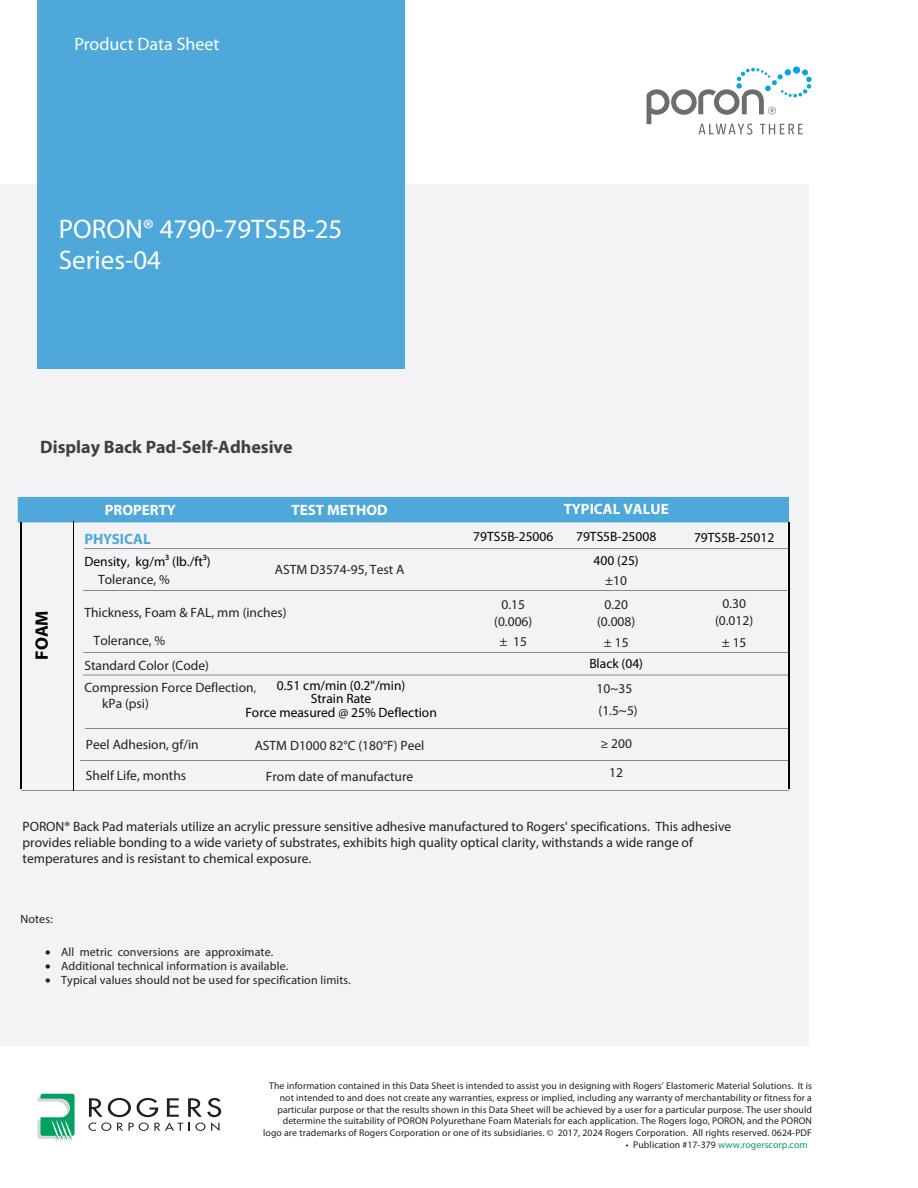
<style>
.page{position:relative;width:918px;height:1188px;background:#fff}
.page>*{position:absolute;margin:0;border:0;box-sizing:border-box;transform-origin:0 0}
.t1{font:27px/31.2px "Myriad Pro";color:#fff}
.t2{font:700 18px "Myriad Pro";color:#404040}
.t3{font:18px "Myriad Pro";color:#fff}
.t4{font:700 18px "Myriad Pro";color:#000}
.t5{font:700 15px "Myriad Pro";color:#fff}
.t6{font:700 15px "Myriad Pro";color:#4ea8da}
.t7{font:13.5px/17.4px "Myriad Pro";color:#231f20;text-align:center}
.t8{font:13.5px/16.2px "Myriad Pro";color:#221e1f}
.t9{font:13.5px/13.5px "Myriad Pro";color:#000;text-align:center}
.t10{font:12px "Myriad Pro";letter-spacing:.01em;color:#231f20}
.t11{font:9.75px/11.7px "Myriad Pro";letter-spacing:.01em;color:#231f20;text-align:right}
.s1{font-size:12px}
.s2{color:#009b67}
</style>
<div class="page">
<div style="left:0;top:184px;width:808px;height:862px;background:#f3f3f5"></div>
<div style="left:37px;top:0;width:368px;height:368px;background:#4ea8da"></div>
<svg style="left:647px;top:67px;width:165px;height:68px"></svg>
<svg style="left:37px;top:1094px;width:38px;height:49px"></svg>
<svg style="left:88px;top:1098px;width:133px;height:33px"></svg>
<div style="left:18px;top:497px;width:771px;height:25px;background:#4ea8da"></div>
<hr style="left:84px;top:548px;width:704px;height:1px;background:#231f20">
<hr style="left:85px;top:728px;width:703px;height:1px;background:#231f20">
<hr style="left:83px;top:675px;width:705px;height:1px;background:#231f20">
<hr style="left:83px;top:652px;width:706px;height:1px;background:#231f20">
<hr style="left:83px;top:590px;width:704px;height:1px;background:#231f20">
<hr style="left:80px;top:760px;width:709px;height:1px;background:#231f20">
<hr style="left:21px;top:790px;width:768px;height:1px;background:#231f20">
<hr style="left:20px;top:523px;width:1px;height:266px;background:#000">
<hr style="left:73px;top:522px;width:1px;height:33px;background:#000">
<hr style="left:73px;top:556px;width:1px;height:51px;background:#000">
<hr style="left:73px;top:607px;width:1px;height:52px;background:#000">
<hr style="left:73px;top:660px;width:1px;height:93px;background:#000">
<hr style="left:73px;top:747px;width:1px;height:43px;background:#000">
<hr style="left:789px;top:523px;width:1px;height:266px;background:#000">
<h2 class="t3" style="left:75px;top:33px;width:146px">Product Data Sheet</h2>
<h1 class="t1" style="left:59px;top:213px;width:285px">PORON® 4790-79TS5B-25<br>Series-04</h1>
<h2 class="t2" style="left:40px;top:435px;width:254px">Display Back Pad-Self-Adhesive</h2>
<h2 class="t4" style="left:30px;top:660px;width:51px;rotate:-90deg">FOAM</h2>
<h3 class="t5" style="left:105px;top:500px;width:73px">PROPERTY</h3>
<h3 class="t5" style="left:292px;top:500px;width:98px">TEST METHOD</h3>
<h3 class="t5" style="left:564px;top:499px;width:106px">TYPICAL VALUE</h3>
<h3 class="t6" style="left:84px;top:529px;width:68px">PHYSICAL</h3>
<h3 class="t7" style="left:275px;top:561px;width:131px">ASTM D3574-95, Test A</h3>
<h3 class="t7" style="left:98px;top:571px;width:73px">Tolerance, %</h3>
<h3 class="t7" style="left:84px;top:603px;width:204px">Thickness, Foam &amp; FAL, mm (inches)</h3>
<h3 class="t9" style="left:473px;top:530px;width:82px">79TS5B-25006</h3>
<h3 class="t9" style="left:576px;top:530px;width:82px">79TS5B-25008</h3>
<h3 class="t9" style="left:694px;top:531px;width:82px">79TS5B-25012</h3>
<h3 class="t9" style="left:84px;top:554px;width:128px">Density, kg/m³ (lb./ft³)</h3>
<h3 class="t9" style="left:594px;top:553px;width:47px">400 (25)</h3>
<h3 class="t7" style="left:605px;top:572px;width:23px">±10</h3>
<h3 class="t7" style="left:494px;top:595px;width:40px">0.15 (0.006)</h3>
<h3 class="t7" style="left:597px;top:595px;width:40px">0.20 (0.008)</h3>
<h3 class="t7" style="left:715px;top:594px;width:40px">0.30 (0.012)</h3>
<h3 class="t7" style="left:500px;top:633px;width:29px">± 15</h3>
<h3 class="t7" style="left:722px;top:633px;width:26px">± 15</h3>
<h3 class="t7" style="left:94px;top:632px;width:73px">Tolerance, %</h3>
<h3 class="t7" style="left:604px;top:633px;width:26px">± 15</h3>
<h3 class="t7" style="left:84px;top:656px;width:126px">Standard Color (Code)</h3>
<h3 class="t9" style="left:589px;top:656px;width:55px">Black (04)</h3>
<h3 class="t9" style="left:245px;top:678px;width:193px">0.51 cm/min (0.2"/min)<br>Strain Rate<br>Force measured @ 25% Deflection</h3>
<h3 class="t7" style="left:102px;top:679px;width:155px;line-height:16.2px;text-align:left;text-indent:-18px">Compression Force Deflection<span class="s1">, </span>kPa (psi)</h3>
<h3 class="t7" style="left:597px;top:680px;width:37px">10~35</h3>
<h3 class="t7" style="left:599px;top:702px;width:41px">(1.5~5)</h3>
<h3 class="t7" style="left:86px;top:735px;width:114px">Peel Adhesion, gf/in</h3>
<h3 class="t7" style="left:255px;top:737px;width:171px">ASTM D1000 82°C (180°F) Peel</h3>
<h3 class="t7" style="left:600px;top:734px;width:33px">≥ 200</h3>
<h3 class="t7" style="left:86px;top:767px;width:102px">Shelf Life, months</h3>
<h3 class="t7" style="left:266px;top:767px;width:149px">From date of manufacture</h3>
<h3 class="t7" style="left:609px;top:764px;width:15px">12</h3>
<p class="t8" style="left:23px;top:818px;width:710px">PORON® Back Pad materials utilize an acrylic pressure sensitive adhesive manufactured to Rogers' specifications. This adhesive provides reliable bonding to a wide variety of substrates, exhibits high quality optical clarity, withstands a wide range of temperatures and is resistant to chemical exposure.</p>
<p class="t10" style="left:21px;top:911px;width:34px">Notes:</p>
<p class="t10" style="left:45px;top:945px;width:230px">• All metric conversions are approximate.</p>
<p class="t10" style="left:45px;top:959px;width:245px">• Additional technical information is available.</p>
<p class="t10" style="left:45px;top:973px;width:307px">• Typical values should not be used for specification limits.</p>
<p class="t11" style="left:263px;top:1080px;width:550px">The information contained in this Data Sheet is intended to assist you in designing with Rogers’ Elastomeric Material Solutions. It is not intended to and does not create any warranties, express or implied, including any warranty of merchantability or fitness for a particular purpose or that the results shown in this Data Sheet will be achieved by a user for a particular purpose. The user should determine the suitability of PORON Polyurethane Foam Materials for each application. The Rogers logo, PORON, and the PORON logo are trademarks of Rogers Corporation or one of its subsidiaries. © 2017, 2024 Rogers Corporation. All rights reserved. 0624-PDF</p>
<p class="t11" style="left:626px;top:1139px;width:183px">• Publication #17-379 <span class="s2">www.rogerscorp.com</span></p>
</div>
